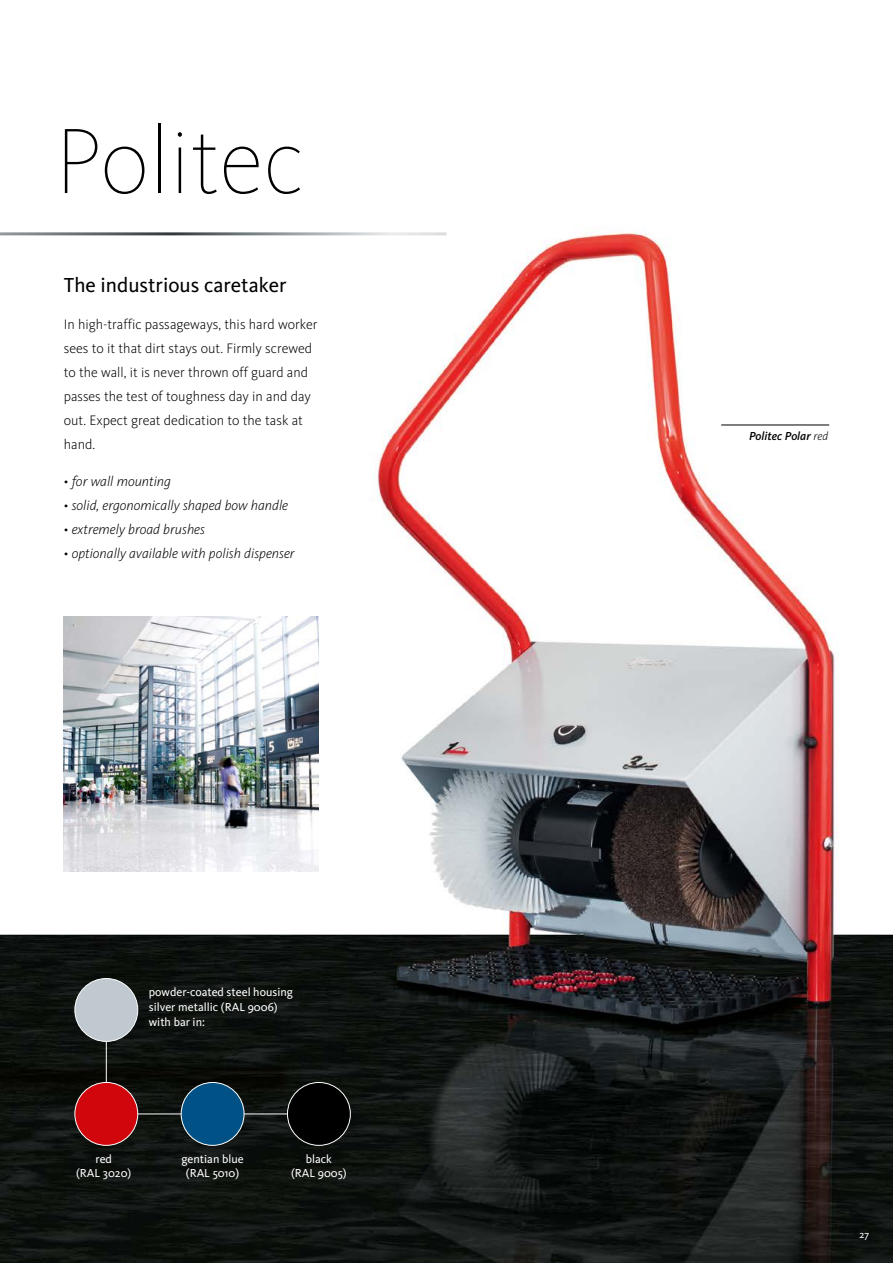
<style>
.page{position:relative;width:893px;height:1263px;background:#fff}
.page>*{position:absolute;margin:0;border:0;box-sizing:border-box;transform-origin:0 0}
.t1{font:100 96px "Kievit OT";color:#000}
.t2{font:21px "Kievit OT";color:#000}
.t3{font:300 14.25px/24px "Kievit OT";color:#000}
.t4{font:italic 300 14.25px "Kievit OT";color:#000}
.t5{font:12px/13.5px "Kievit OT";color:#fff;text-align:center}
.t6{font:italic 500 12px "Kievit OT";color:#000}
.t7{font:10.5px "Kievit OT";color:#fff}
.s1{font-weight:300}
</style>
<div class="page">
<img style="left:0;top:230px;width:893px;height:1033px">
<hr style="left:0;top:232px;width:446px;height:3px;background:#fff">
<hr style="left:133px;top:1113px;width:173px;height:1px;background:#fff">
<div style="left:181px;top:1082px;width:63px;height:63px;background:#005185;border-radius:50%"></div>
<div style="left:181px;top:1082px;width:63px;height:64px;border:1px solid #fff;border-radius:50%"></div>
<div style="left:287px;top:1082px;width:63px;height:63px;background:#000;border-radius:50%"></div>
<div style="left:287px;top:1082px;width:64px;height:64px;border:1px solid #fff;border-radius:50%"></div>
<hr style="left:106px;top:1028px;width:1px;height:63px;background:#fff">
<img style="left:64px;top:617px;width:255px;height:255px">
<hr style="left:721px;top:425px;width:108px;height:1px;background:#000">
<div style="left:75px;top:978px;width:63px;height:63px;background:#bfc9cf;border-radius:50%"></div>
<div style="left:74px;top:978px;width:64px;height:64px;border:1px solid #fff;border-radius:50%"></div>
<div style="left:75px;top:1082px;width:63px;height:63px;background:#d1050c;border-radius:50%"></div>
<div style="left:74px;top:1082px;width:64px;height:64px;border:1px solid #fff;border-radius:50%"></div>
<h1 class="t1" style="left:55px;top:103px;width:251px">Politec</h1>
<h2 class="t2" style="left:64px;top:273px;width:224px">The industrious caretaker</h2>
<p class="t3" style="left:64px;top:312px;width:255px">In high-traffic passageways, this hard worker sees to it that dirt stays out. Firmly screwed to the wall, it is never thrown off guard and passes the test of toughness day in and day out. Expect great dedication to the task at hand.</p>
<p class="t4" style="left:64px;top:472px;width:109px">• for wall mounting</p>
<p class="t4" style="left:64px;top:496px;width:226px">• solid, ergonomically shaped bow handle</p>
<p class="t4" style="left:64px;top:520px;width:143px">• extremely broad brushes</p>
<p class="t4" style="left:64px;top:544px;width:232px">• optionally available with polish dispenser</p>
<p class="t5" style="left:149px;top:984px;width:146px;line-height:15px;text-align:left">powder-coated steel housing silver metallic (RAL 9006) with bar in:</p>
<p class="t5" style="left:76px;top:1152px;width:57px">red<br>(RAL 3020)</p>
<p class="t5" style="left:181px;top:1152px;width:64px">gentian blue (RAL 5010)</p>
<p class="t5" style="left:291px;top:1152px;width:57px">black<br>(RAL 9005)</p>
<p class="t6" style="left:749px;top:429px;width:81px">Politec Polar <span class="s1">red</span></p>
<p class="t7" style="left:860px;top:1228px;width:11px">27</p>
</div>
